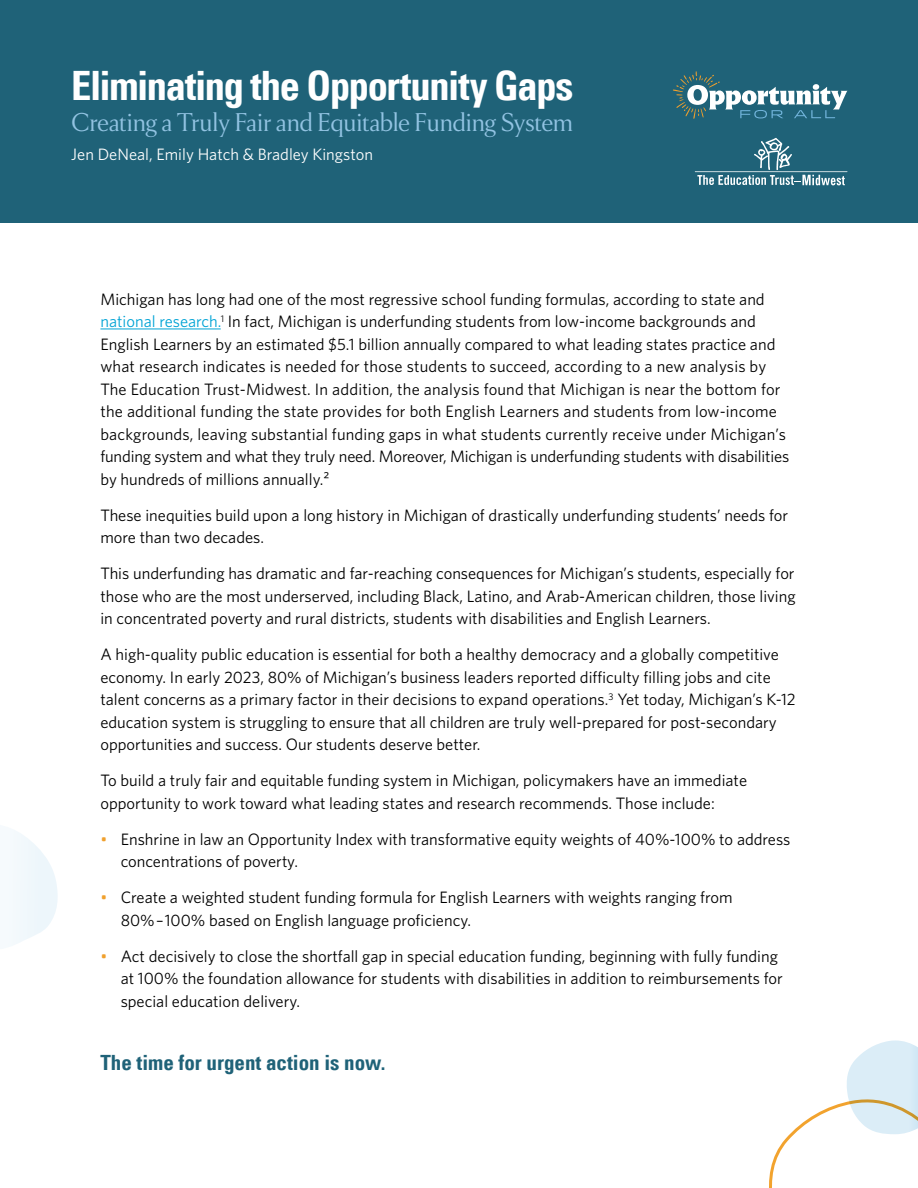
<style>
.page{position:relative;width:918px;height:1188px;background:#fff}
.page>*{position:absolute;margin:0;border:0;box-sizing:border-box;transform-origin:0 0}
.t1{font:700 condensed 40.5px "Univers LT";letter-spacing:-.035em;color:#fff}
.t2{font:300 25.5px "Empirica Head";letter-spacing:-.025em;color:#92c3e2}
.t3{font:700 condensed 21px "Univers LT";color:#1f6278}
.t4{font:16.5px/22.5px "Whitney";color:#000}
.t5{font:16.5px "Whitney";color:#fff}
.s1{color:#00a3d5}
.s2{color:#f0a02d}
</style>
<div class="page">
<div style="left:0;top:0;width:918px;height:222px;background:#1f6278"></div>
<hr style="left:100px;top:329px;width:121px;height:1px;background:#00a3d5">
<svg style="left:673px;top:71px;width:174px;height:48px"></svg>
<svg style="left:12px;top:830px;width:46px;height:115px"></svg>
<svg style="left:769px;top:1040px;width:149px;height:148px"></svg>
<hr style="left:695px;top:171px;width:152px;height:1px;background:#fff">
<svg style="left:697px;top:138px;width:148px;height:47px"></svg>
<h1 class="t1" style="left:71px;top:61px;width:504px">Eliminating the Opportunity Gaps</h1>
<h2 class="t2" style="left:71px;top:106px;width:503px">Creating a Truly Fair and Equitable Funding System</h2>
<p class="t5" style="left:71px;top:144px;width:303px">Jen DeNeal, Emily Hatch &amp; Bradley Kingston</p>
<p class="t4" style="left:100px;top:287px;width:690px">Michigan has long had one of the most regressive school funding formulas, according to state and <span class="s1">national research.</span><sup>1</sup> In fact, Michigan is underfunding students from low-income backgrounds and English Learners by an estimated $5.1 billion annually compared to what leading states practice and what research indicates is needed for those students to succeed, according to a new analysis by The Education Trust-Midwest. In addition, the analysis found that Michigan is near the bottom for the additional funding the state provides for both English Learners and students from low-income backgrounds, leaving substantial funding gaps in what students currently receive under Michigan’s funding system and what they truly need. Moreover, Michigan is underfunding students with disabilities by hundreds of millions annually.²</p>
<p class="t4" style="left:100px;top:503px;width:689px">These inequities build upon a long history in Michigan of drastically underfunding students’ needs for more than two decades.</p>
<p class="t4" style="left:100px;top:562px;width:697px;text-align:justify">This underfunding has dramatic and far-reaching consequences for Michigan’s students, especially for those who are the most underserved, including Black, Latino, and Arab-American children, those living in concentrated poverty and rural districts, students with disabilities and English Learners.</p>
<p class="t4" style="left:100px;top:643px;width:697px">A high-quality public education is essential for both a healthy democracy and a globally competitive economy. In early 2023, 80% of Michigan’s business leaders reported difficulty filling jobs and cite talent concerns as a primary factor in their decisions to expand operations.<sup>3</sup> Yet today, Michigan’s K-12 education system is struggling to ensure that all children are truly well-prepared for post-secondary opportunities and success. Our students deserve better.</p>
<p class="t4" style="left:100px;top:769px;width:648px">To build a truly fair and equitable funding system in Michigan, policymakers have an immediate opportunity to work toward what leading states and research recommends. Those include:</p>
<p class="t4" style="left:121px;top:827px;width:671px;text-indent:-20px"><span class="s2">•</span> Enshrine in law an Opportunity Index with transformative equity weights of 40%-100% to address concentrations of poverty.</p>
<p class="t4" style="left:121px;top:886px;width:613px;text-indent:-20px"><span class="s2">•</span> Create a weighted student funding formula for English Learners with weights ranging from<br>80% – 100% based on English language proficiency.</p>
<p class="t4" style="left:121px;top:944px;width:664px;text-indent:-20px"><span class="s2">•</span> Act decisively to close the shortfall gap in special education funding, beginning with fully funding at 100% the foundation allowance for students with disabilities in addition to reimbursements for special education delivery.</p>
<p class="t3" style="left:100px;top:1049px;width:287px">The time for urgent action is now.</p>
</div>
